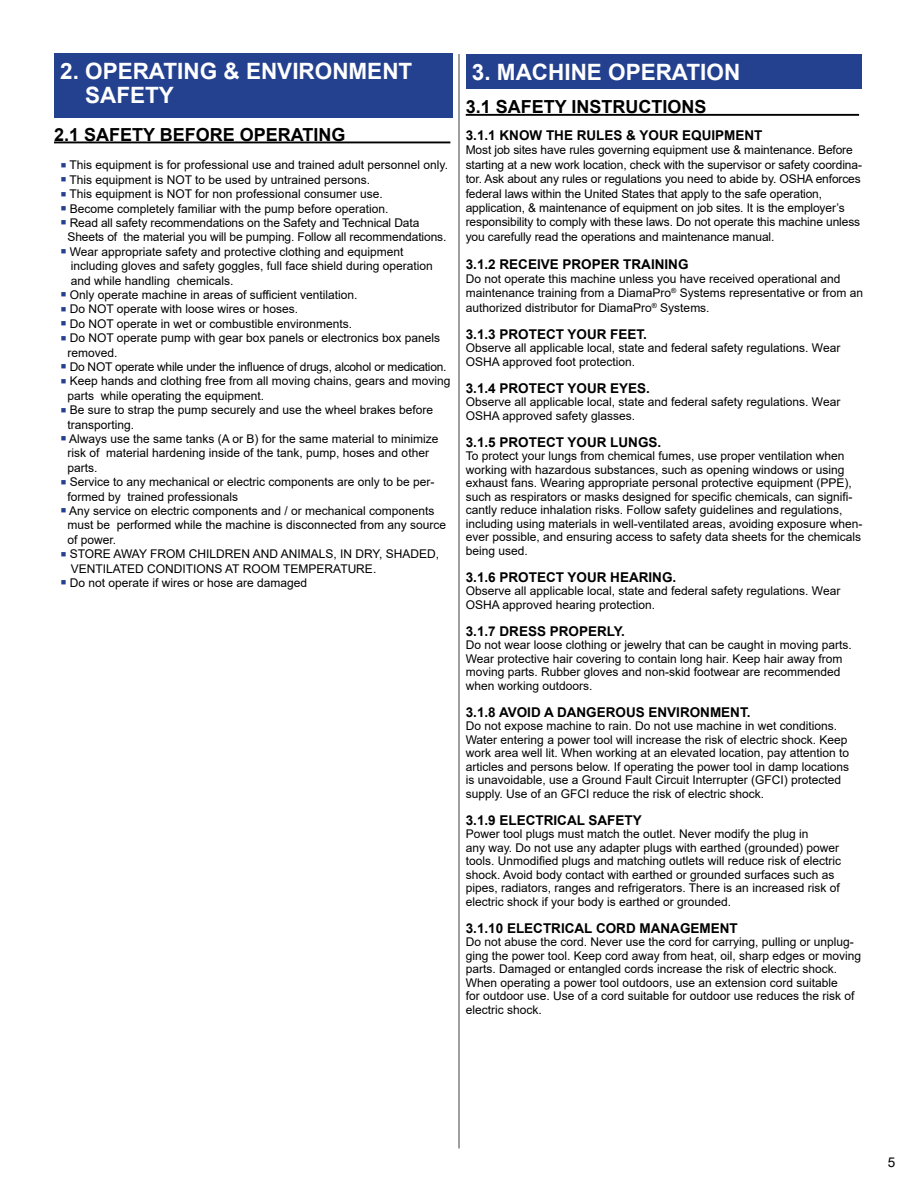
<style>
.page{position:relative;width:918px;height:1188px;background:#fff}
.page>*{position:absolute;margin:0;border:0;box-sizing:border-box;transform-origin:0 0}
.t1{font:700 22.5px/24px "Arial";color:#fff}
.t2{font:700 18px "Arial";color:#000}
.t3{font:700 13.5px "Arial";color:#000}
.t4{font:13.5px "Arial";color:#000}
.t5{font:12px/13.5px "Arial";color:#000}
.t6{font:12px "Arial";letter-spacing:-.02em;color:#000}
.s1{color:#25408f}
</style>
<div class="page">
<hr style="left:458px;top:54px;width:2px;height:1095px;background:#7f8080">
<hr style="left:54px;top:142px;width:396px;height:1px;background:#000">
<div style="left:54px;top:53px;width:398px;height:64px;background:#24418f"></div>
<div style="left:466px;top:54px;width:396px;height:35px;background:#24418f"></div>
<hr style="left:466px;top:114px;width:393px;height:2px;background:#000">
<h1 class="t1" style="left:85px;top:60px;width:329px;text-indent:-25px">2. OPERATING &amp; ENVIRONMENT<br>SAFETY</h1>
<h1 class="t1" style="left:472px;top:61px;width:270px">3. MACHINE OPERATION</h1>
<h2 class="t2" style="left:466px;top:94px;width:242px">3.1 SAFETY INSTRUCTIONS</h2>
<p class="t3" style="left:466px;top:126px;width:298px">3.1.1 KNOW THE RULES &amp; YOUR EQUIPMENT</p>
<p class="t5" style="left:466px;top:143px;width:398px;line-height:14.4px">Most job sites have rules governing equipment use &amp; maintenance. Before starting at a new work location, check with the supervisor or safety coordina&shy;tor. Ask about any rules or regulations you need to abide by. OSHA enforces federal laws within the United States that apply to the safe operation, application, &amp; maintenance of equipment on job sites. It is the employer’s responsibility to comply with these laws. Do not operate this machine unless you carefully read the operations and maintenance manual.</p>
<p class="t3" style="left:466px;top:254px;width:224px">3.1.2 RECEIVE PROPER TRAINING</p>
<p class="t5" style="left:466px;top:272px;width:399px;line-height:14.4px">Do not operate this machine unless you have received operational and maintenance training from a DiamaPro<sup>®</sup> Systems representative or from an authorized distributor for DiamaPro<sup>®</sup> Systems.</p>
<p class="t3" style="left:466px;top:325px;width:183px">3.1.3 PROTECT YOUR FEET.</p>
<p class="t5" style="left:466px;top:341px;width:376px">Observe all applicable local, state and federal safety regulations. Wear<br>OSHA approved foot protection.</p>
<p class="t3" style="left:466px;top:379px;width:186px">3.1.4 PROTECT YOUR EYES.</p>
<p class="t5" style="left:466px;top:395px;width:376px">Observe all applicable local, state and federal safety regulations. Wear<br>OSHA approved safety glasses.</p>
<p class="t3" style="left:466px;top:433px;width:197px">3.1.5 PROTECT YOUR LUNGS.</p>
<p class="t5" style="left:466px;top:449px;width:398px">To protect your lungs from chemical fumes, use proper ventilation when working with hazardous substances, such as opening windows or using exhaust fans. Wearing appropriate personal protective equipment (PPE), such as respirators or masks designed for specific chemicals, can signifi&shy;cantly reduce inhalation risks. Follow safety guidelines and regulations, including using materials in well-ventilated areas, avoiding exposure when&shy;ever possible, and ensuring access to safety data sheets for the chemicals being used.</p>
<p class="t3" style="left:466px;top:568px;width:212px">3.1.6 PROTECT YOUR HEARING.</p>
<p class="t5" style="left:466px;top:584px;width:376px">Observe all applicable local, state and federal safety regulations. Wear<br>OSHA approved hearing protection.</p>
<p class="t3" style="left:466px;top:622px;width:161px">3.1.7 DRESS PROPERLY.</p>
<p class="t5" style="left:466px;top:638px;width:388px">Do not wear loose clothing or jewelry that can be caught in moving parts.<br>Wear protective hair covering to contain long hair. Keep hair away from moving parts. Rubber gloves and non-skid footwear are recommended when working outdoors.</p>
<p class="t3" style="left:466px;top:703px;width:286px">3.1.8 AVOID A DANGEROUS ENVIRONMENT.</p>
<p class="t5" style="left:466px;top:719px;width:385px">Do not expose machine to rain. Do not use machine in wet conditions.<br>Water entering a power tool will increase the risk of electric shock. Keep work area well lit. When working at an elevated location, pay attention to articles and persons below. If operating the power tool in damp locations is unavoidable, use a Ground Fault Circuit Interrupter (GFCI) protected supply. Use of an GFCI reduce the risk of electric shock.</p>
<p class="t3" style="left:466px;top:811px;width:178px">3.1.9 ELECTRICAL SAFETY</p>
<p class="t5" style="left:466px;top:827px;width:377px">Power tool plugs must match the outlet. Never modify the plug in<br>any way. Do not use any adapter plugs with earthed (grounded) power tools. Unmodified plugs and matching outlets will reduce risk of electric shock. Avoid body contact with earthed or grounded surfaces such as pipes, radiators, ranges and refrigerators. There is an increased risk of electric shock if your body is earthed or grounded.</p>
<p class="t3" style="left:466px;top:919px;width:274px">3.1.10 ELECTRICAL CORD MANAGEMENT</p>
<p class="t5" style="left:466px;top:935px;width:397px">Do not abuse the cord. Never use the cord for carrying, pulling or unplug&shy;ging the power tool. Keep cord away from heat, oil, sharp edges or moving parts. Damaged or entangled cords increase the risk of electric shock.<br>When operating a power tool outdoors, use an extension cord suitable<br>for outdoor use. Use of a cord suitable for outdoor use reduces the risk of electric shock.</p>
<h2 class="t2" style="left:54px;top:122px;width:293px">2.1 SAFETY BEFORE OPERATING</h2>
<p class="t5" style="left:61px;top:158px;width:389px"><span class="s1">■</span> This equipment is for professional use and trained adult personnel only.</p>
<p class="t5" style="left:61px;top:173px;width:311px"><span class="s1">■</span> This equipment is NOT to be used by untrained persons.</p>
<p class="t5" style="left:61px;top:187px;width:323px"><span class="s1">■</span> This equipment is NOT for non professional consumer use.</p>
<p class="t5" style="left:61px;top:202px;width:329px"><span class="s1">■</span> Become completely familiar with the pump before operation.</p>
<p class="t5" style="left:68px;top:215px;width:380px;line-height:14.4px;text-indent:-7px"><span class="s1">■</span> Read all safety recommendations on the Safety and Technical Data<br>Sheets of the material you will be pumping. Follow all recommendations.</p>
<p class="t5" style="left:71px;top:244px;width:364px;line-height:14.4px;text-indent:-10px"><span class="s1">■</span> Wear appropriate safety and protective clothing and equipment including gloves and safety goggles, full face shield during operation and while handling chemicals.</p>
<p class="t5" style="left:61px;top:288px;width:298px"><span class="s1">■</span> Only operate machine in areas of sufficient ventilation.</p>
<p class="t5" style="left:61px;top:302px;width:239px"><span class="s1">■</span> Do NOT operate with loose wires or hoses.</p>
<p class="t5" style="left:61px;top:317px;width:293px"><span class="s1">■</span> Do NOT operate in wet or combustible environments.</p>
<p class="t5" style="left:68px;top:331px;width:374px;line-height:14.4px;text-indent:-7px"><span class="s1">■</span> Do NOT operate pump with gear box panels or electronics box panels removed.</p>
<p class="t6" style="left:61px;top:358px;width:387px"><span class="s1">■</span> Do NOT operate while under the influence of drugs, alcohol or medication.</p>
<p class="t5" style="left:68px;top:374px;width:385px;line-height:14.4px;text-indent:-7px"><span class="s1">■</span> Keep hands and clothing free from all moving chains, gears and moving parts while operating the equipment.</p>
<p class="t5" style="left:68px;top:403px;width:367px;line-height:14.4px;text-indent:-7px"><span class="s1">■</span> Be sure to strap the pump securely and use the wheel brakes before transporting.</p>
<p class="t5" style="left:68px;top:431px;width:372px;line-height:14.4px;text-indent:-7px"><span class="s1">■</span> Always use the same tanks (A or B) for the same material to minimize risk of material hardening inside of the tank, pump, hoses and other parts.</p>
<p class="t5" style="left:68px;top:475px;width:369px;line-height:14.4px;text-indent:-7px"><span class="s1">■</span> Service to any mechanical or electric components are only to be per&shy;formed by trained professionals</p>
<p class="t5" style="left:68px;top:503px;width:380px;line-height:14.4px;text-indent:-7px"><span class="s1">■</span> Any service on electric components and / or mechanical components must be performed while the machine is disconnected from any source of power.</p>
<p class="t5" style="left:71px;top:547px;width:370px;line-height:14.4px;text-indent:-10px"><span class="s1">■</span> STORE AWAY FROM CHILDREN AND ANIMALS, IN DRY, SHADED,<br>VENTILATED CONDITIONS AT ROOM TEMPERATURE.</p>
<p class="t5" style="left:61px;top:576px;width:248px"><span class="s1">■</span> Do not operate if wires or hose are damaged</p>
<p class="t4" style="left:888px;top:1153px;width:9px">5</p>
</div>
